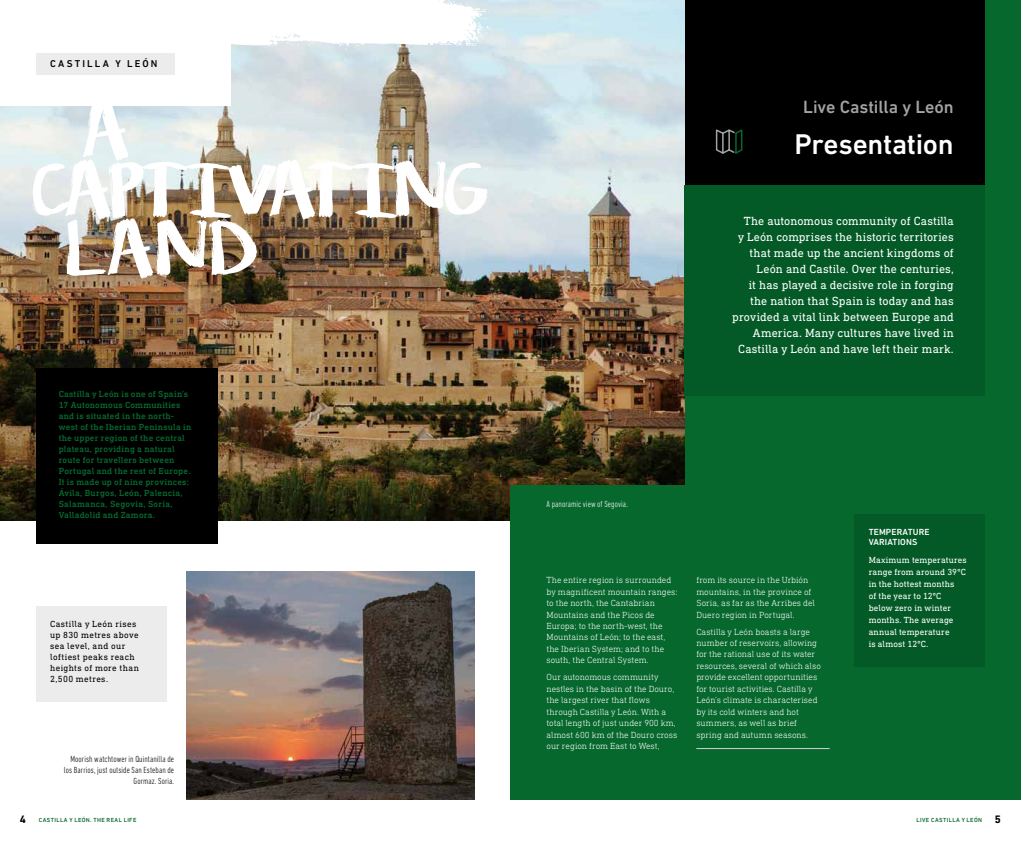
<style>
.page{position:relative;width:1021px;height:842px;background:#fff}
.page>*{position:absolute;margin:0;border:0;box-sizing:border-box;transform-origin:0 0}
.t1{font:65.2px "KG Lifeis Messy";letter-spacing:-.08em;color:#fff}
.t2{font:500 29px "DIN Next LT Pro";letter-spacing:-.01em;color:#fff}
.t3{font:500 18px "DIN Next LT Pro";color:#a3a3a5}
.t4{font:12px/16px "DIN Next Slab Pro";letter-spacing:.01em;color:#fff;text-align:right}
.t5{font:700 11px "DIN Next Slab Pro";color:#000}
.t6{font:500 10.1px "DIN Next LT Pro";letter-spacing:.215em;color:#000}
.t7{font:300 9px/11.4px "DIN Next Slab Pro";color:#fff}
.t8{font:500 9px/11px "DIN Next Slab Pro";letter-spacing:.02em;color:#07682e}
.t9{font:9px/12px "DIN Next Slab Pro";letter-spacing:.01em;color:#fff}
.t10{font:9px/11px "DIN Next Slab Pro";letter-spacing:.04em;color:#000}
.t11{font:300 condensed 9px/10.8px "DIN Next LT Pro";letter-spacing:.01em;color:#000;text-align:right}
.t12{font:300 condensed 9px "DIN Next LT Pro";letter-spacing:.01em;color:#fff}
.t13{font:500 9px/10.8px "DIN Next LT Pro";letter-spacing:.01em;color:#fff}
.t14{font:500 6px "DIN Next LT Pro";letter-spacing:.065em;color:#07682e}
</style>
<div class="page">
<div style="left:510px;top:0;width:510px;height:799px;background:#07682e"></div>
<div style="left:684px;top:0;width:300px;height:185px;background:#000"></div>
<img style="left:0;top:0;width:684px;height:521px">
<div style="left:0;top:0;width:230px;height:105px;background:#fff"></div>
<div style="left:36px;top:53px;width:138px;height:22px;background:#edeced"></div>
<svg style="left:230px;top:0;width:273px;height:53px"></svg>
<div style="left:684px;top:185px;width:300px;height:210px;background:#045a27"></div>
<div style="left:510px;top:486px;width:180px;height:67px;background:#07682e"></div>
<hr style="left:696px;top:748px;width:133px;height:1px;background:#d1d1d2">
<div style="left:36px;top:606px;width:130px;height:96px;background:#edeced"></div>
<img style="left:186px;top:572px;width:288px;height:227px">
<div style="left:854px;top:514px;width:130px;height:152px;background:#045a27"></div>
<svg style="left:715px;top:129px;width:28px;height:25px"></svg>
<div style="left:36px;top:368px;width:181px;height:175px;background:#000"></div>
<p class="t6" style="left:50px;top:57px;width:109px">CASTILLA Y LEÓN</p>
<h1 class="t1" style="left:81px;top:81px;width:50px">A</h1>
<h1 class="t1" style="left:31px;top:140px;width:458px">CAPTIVATING</h1>
<h1 class="t1" style="left:65px;top:199px;width:195px">LAND</h1>
<h3 class="t3" style="left:803px;top:96px;width:152px">Live Castilla y León</h3>
<h2 class="t2" style="left:794px;top:127px;width:161px">Presentation</h2>
<p class="t4" style="left:732px;top:213px;width:223px">The autonomous community of Castilla<br>y León comprises the historic territories that made up the ancient kingdoms of León and Castile. Over the centuries,<br>it has played a decisive role in forging the nation that Spain is today and has provided a vital link between Europe and America. Many cultures have lived in Castilla y León and have left their mark.</p>
<p class="t5" style="left:20px;top:813px;width:8px">4</p>
<p class="t8" style="left:59px;top:389px;width:134px">Castilla y León is one of Spain’s<br>17 Autonomous Communities and is situated in the north&shy;west of the Iberian Peninsula in the upper region of the central plateau, providing a natural route for travellers between<br>Portugal and the rest of Europe.<br>It is made up of nine provinces:<br>Ávila, Burgos, León, Palencia,<br>Salamanca, Segovia, Soria,<br>Valladolid and Zamora.</p>
<p class="t10" style="left:50px;top:619px;width:90px">Castilla y León rises up 830 metres above sea level, and our loftiest peaks reach heights of more than<br>2,500 metres.</p>
<p class="t11" style="left:64px;top:754px;width:112px">Moorish watchtower in Quintanilla de los Barrios, just outside San Esteban de<br>Gormaz. Soria.</p>
<p class="t12" style="left:546px;top:498px;width:83px">A panoramic view of Segovia.</p>
<p class="t7" style="left:546px;top:574px;width:132px">The entire region is surrounded by magnificent mountain ranges: to the north, the Cantabrian<br>Mountains and the Picos de<br>Europa; to the north-west, the<br>Mountains of León; to the east, the Iberian System; and to the south, the Central System.</p>
<p class="t7" style="left:546px;top:671px;width:132px">Our autonomous community nestles in the basin of the Douro, the largest river that flows through Castilla y León. With a total length of just under 900 km, almost 600 km of the Douro cross our region from East to West,</p>
<p class="t7" style="left:696px;top:574px;width:120px">from its source in the Urbión mountains, in the province of<br>Soria, as far as the Arribes del<br>Duero region in Portugal.</p>
<p class="t7" style="left:696px;top:626px;width:126px">Castilla y León boasts a large number of reservoirs, allowing for the rational use of its water resources, several of which also provide excellent opportunities for tourist activities. Castilla y<br>León’s climate is characterised by its cold winters and hot summers, as well as brief spring and autumn seasons.</p>
<p class="t13" style="left:868px;top:526px;width:62px">TEMPERATURE<br>VARIATIONS</p>
<p class="t9" style="left:868px;top:554px;width:100px">Maximum temperatures range from around 39ºC in the hottest months<br>of the year to 12ºC below zero in winter months. The average annual temperature<br>is almost 12ºC.</p>
<p class="t14" style="left:39px;top:816px;width:99px">CASTILLA Y LEÓN. THE REAL LIFE</p>
<p class="t14" style="left:916px;top:816px;width:67px">LIVE CASTILLA Y LEÓN</p>
<p class="t5" style="left:994px;top:813px;width:8px">5</p>
</div>
